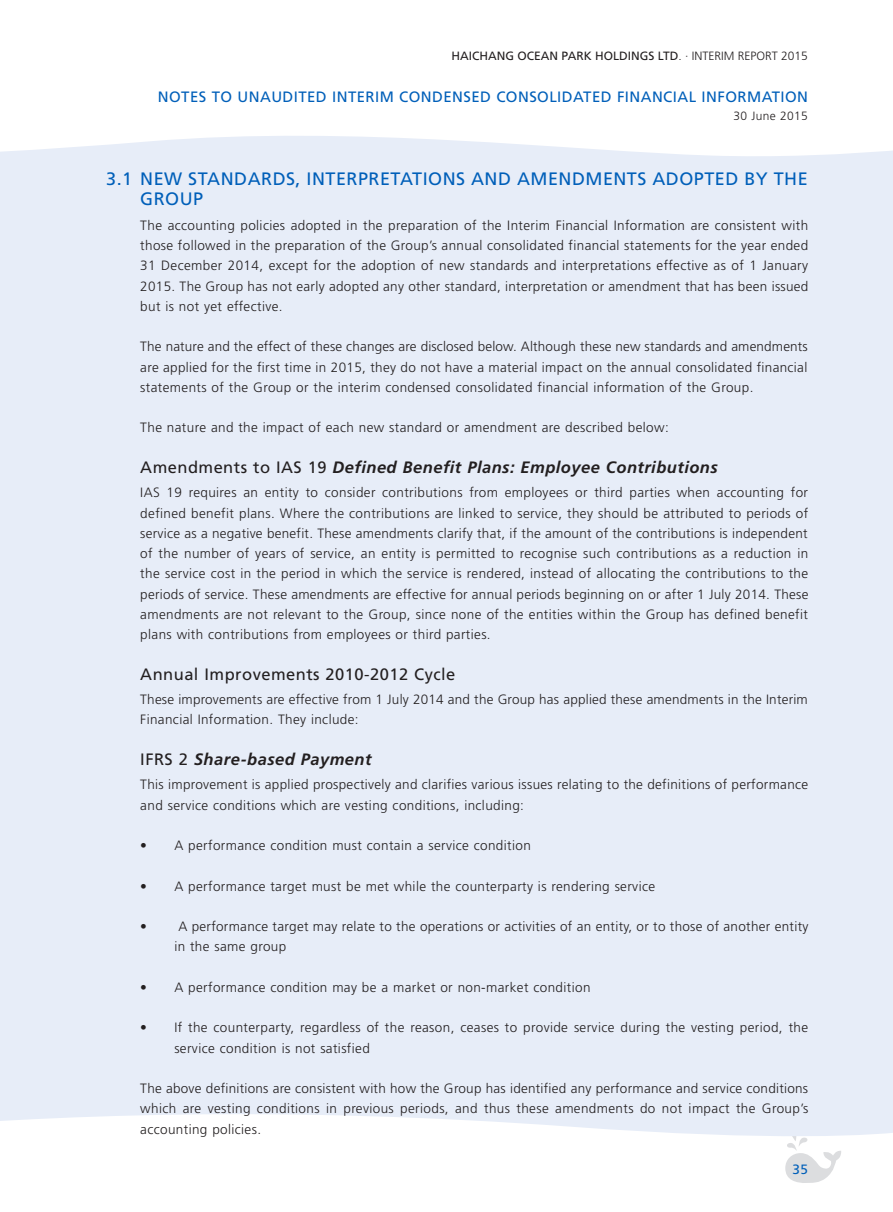
<style>
.page{position:relative;width:893px;height:1212px;background:#fff}
.page>*{position:absolute;margin:0;border:0;box-sizing:border-box;transform-origin:0 0}
.t1{font:18px/20.2px "Frutiger LT Std";letter-spacing:.025em;color:#005fb9}
.t2{font:italic 700 16.5px "Frutiger LT Std";letter-spacing:.03em;color:#231f20}
.t3{font:16.5px "Frutiger LT Std";letter-spacing:.03em;color:#231f20}
.t4{font:15px "Frutiger LT Std";letter-spacing:.03em;color:#005fb9}
.t5{font:300 13.5px/20.2px "Frutiger LT Std";letter-spacing:.03em;color:#231f20;text-align:justify}
.t6{font:13.5px "Frutiger LT Std";color:#005fb9}
.t7{font:12px "Frutiger LT Std";color:#231f20}
.t8{font:300 12px "Frutiger LT Std";letter-spacing:.03em;color:#231f20}
.s1{font-weight:300}
.s2{font-weight:400;font-style:normal}
</style>
<div class="page">
<svg style="left:785px;top:1148px;width:56px;height:35px"></svg>
<div style="left:0;top:136px;width:893px;height:1012px;background:#e7edf8"></div>
<p class="t7" style="left:452px;top:48px;width:358px">Haichang OCEAN PARK Holdings Ltd<span class="s1">. · INTERIM Report 2015</span></p>
<p class="t4" style="left:158px;top:88px;width:401px">NOTES TO UNAUDITED INTERI M CONDENSED CONSOLIDAT</p>
<p class="t4" style="left:592px;top:88px;width:43px">ED FINANCIAL</p>
<p class="t4" style="left:702px;top:88px;width:105px">IN FORMATION</p>
<p class="t8" style="left:733px;top:109px;width:76px">30 June 2015</p>
<h1 class="t1" style="left:140px;top:169px;width:669px;text-indent:-34px">3.1 NEW STANDARDS, INTERPRETATIONS AND AMENDMENTS ADOPTED BY THE<br>GROUP</h1>
<p class="t5" style="left:140px;top:215px;width:670px">The accounting policies adopted in the preparation of the Interim Financial Information are consistent with those followed in the preparation of the Group’s annual consolidated financial statements for the year ended 31 December 2014, except for the adoption of new standards and interpretations effective as of 1 January 2015. The Group has not early adopted any other standard, interpretation or amendment that has been issued but is not yet effective.</p>
<p class="t5" style="left:140px;top:337px;width:669px">The nature and the effect of these changes are disclosed below. Although these new standards and amendments are applied for the first time in 2015, they do not have a material impact on the annual consolidated financial statements of the Group or the interim condensed consolidated financial information of the Group.</p>
<p class="t5" style="left:140px;top:418px;width:530px">The nature and the impact of each new standard or amendment are described below:</p>
<p class="t2" style="left:140px;top:457px;width:579px"><span class="s2">Amendments to IAS 19</span> Defined Benefit Plans: Employee Contributions</p>
<p class="t5" style="left:140px;top:483px;width:670px">IAS 19 requires an entity to consider contributions from employees or third parties when accounting for defined benefit plans. Where the contributions are linked to service, they should be attributed to periods of service as a negative benefit. These amendments clarify that, if the amount of the contributions is independent of the number of years of service, an entity is permitted to recognise such contributions as a reduction in the service cost in the period in which the service is rendered, instead of allocating the contributions to the periods of service. These amendments are effective for annual periods beginning on or after 1 July 2014. These amendments are not relevant to the Group, since none of the entities within the Group has defined benefit plans with contributions from employees or third parties.</p>
<p class="t3" style="left:140px;top:664px;width:317px">Annual Improvements 2010-2012 Cycle</p>
<p class="t5" style="left:140px;top:689px;width:669px">These improvements are effective from 1 July 2014 and the Group has applied these amendments in the Interim<br>Financial Information. They include:</p>
<p class="t2" style="left:140px;top:749px;width:233px"><span class="s2">IFRS 2</span> Share-based Payment</p>
<p class="t5" style="left:140px;top:775px;width:669px">This improvement is applied prospectively and clarifies various issues relating to the definitions of performance and service conditions which are vesting conditions, including:</p>
<p class="t5" style="left:140px;top:835px;width:392px">• A performance condition must contain a service condition</p>
<p class="t5" style="left:140px;top:876px;width:516px">• A performance target must be met while the counterparty is rendering service</p>
<p class="t5" style="left:174px;top:916px;width:636px;text-indent:-34px">• A performance target may relate to the operations or activities of an entity, or to those of another entity in the same group</p>
<p class="t5" style="left:140px;top:977px;width:452px">• A performance condition may be a market or non-market condition</p>
<p class="t5" style="left:174px;top:1018px;width:635px;text-indent:-34px">• If the counterparty, regardless of the reason, ceases to provide service during the vesting period, the service condition is not satisfied</p>
<p class="t5" style="left:140px;top:1078px;width:669px;line-height:20.7px">The above definitions are consistent with how the Group has identified any performance and service conditions which are vesting conditions in previous periods, and thus these amendments do not impact the Group’s accounting policies.</p>
<p class="t6" style="left:792px;top:1161px;width:17px">35</p>
</div>
